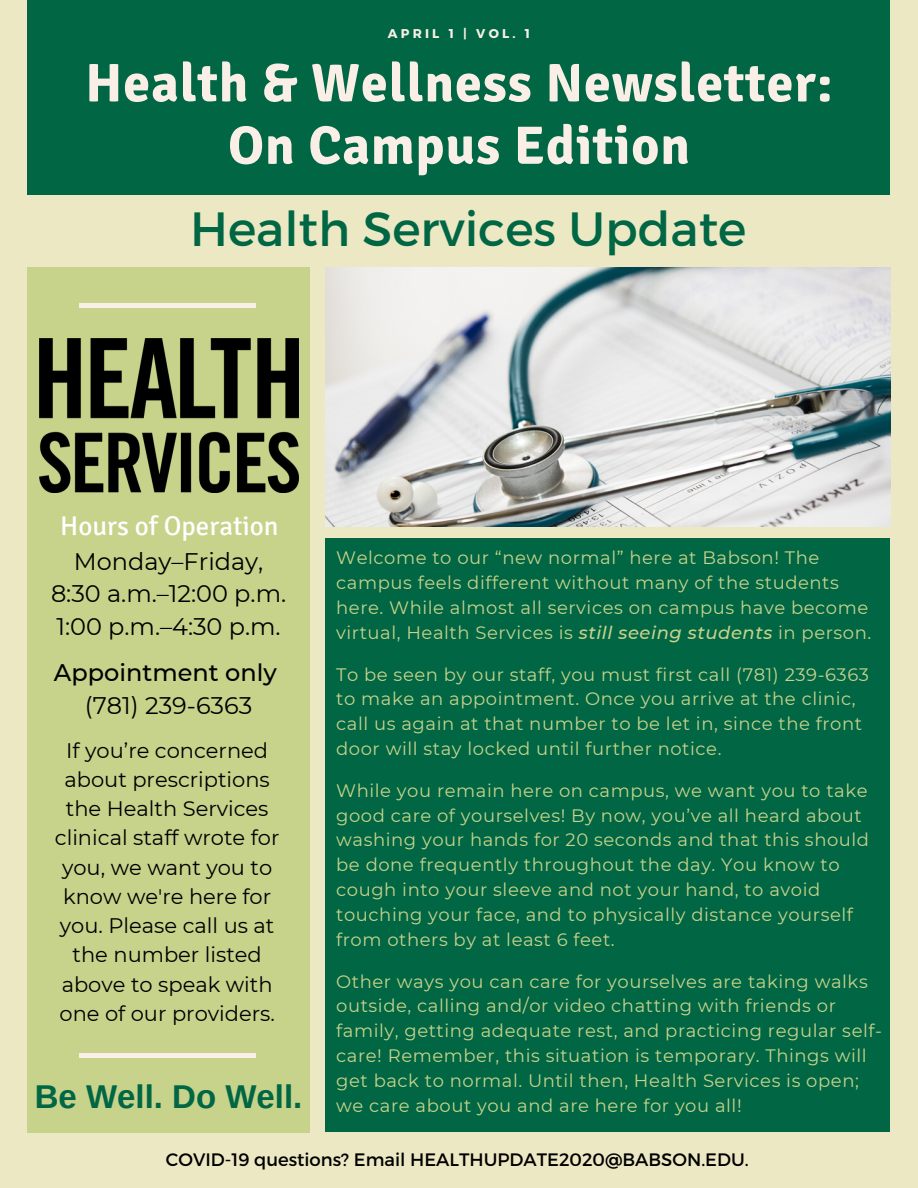
<style>
.page{position:relative;width:918px;height:1188px;background:#ede8c4}
.page>*{position:absolute;margin:0;border:0;box-sizing:border-box;transform-origin:0 0}
.t1{font:700 54px/62.4px "Signika";letter-spacing:.02em;color:#f9efe6;text-align:center}
.t2{font:48px "Montserrat";color:#064}
.t3{font:700 33px "Arimo";color:#064}
.t4{font:27px "Signika";color:#fff}
.t5{font:24px/32.7px "Montserrat";color:#000;text-align:center}
.t6{font:500 24px "Montserrat";color:#000}
.t7{font:21px/29.2px "Montserrat";color:#000;text-align:center}
.t8{font:18px/24.9px "Montserrat";letter-spacing:.03em;color:#c7d28a}
.t9{font:18px "Montserrat";color:#000}
.t10{font:700 12.75px "Montserrat";letter-spacing:.25em;color:#f9efe6}
.s1{font-weight:500;font-style:italic}
</style>
<div class="page">
<div style="left:28px;top:267px;width:282px;height:865px;background:#c7d28a"></div>
<div style="left:28px;top:0;width:862px;height:195px;background:#064"></div>
<div style="left:79px;top:303px;width:177px;height:5px;background:#f9efe6"></div>
<hr style="left:79px;top:1054px;width:177px;height:4px;background:#f9efe6">
<div style="left:325px;top:538px;width:565px;height:594px;background:#064"></div>
<img style="left:40px;top:338px;width:259px;height:154px">
<img style="left:325px;top:267px;width:565px;height:260px">
<p class="t10" style="left:388px;top:25px;width:144px">APRIL 1 | VOL. 1</p>
<h1 class="t1" style="left:85px;top:52px;width:749px">Health &amp; Wellness Newsletter:<br>On Campus Edition</h1>
<h2 class="t2" style="left:190px;top:198px;width:558px">Health Services Update</h2>
<h3 class="t4" style="left:60px;top:510px;width:220px">Hours of Operation</h3>
<h3 class="t5" style="left:51px;top:545px;width:237px">Monday–Friday,<br>8:30 a.m.–12:00 p.m.<br>1:00 p.m.–4:30 p.m.</h3>
<h3 class="t6" style="left:54px;top:658px;width:224px">Appointment only</h3>
<h3 class="t5" style="left:85px;top:689px;width:169px">(781) 239-6363</h3>
<p class="t7" style="left:55px;top:736px;width:226px">If you’re concerned about prescriptions the Health Services clinical staff wrote for you, we want you to know we're here for you. Please call us at the number listed above to speak with one of our providers.</p>
<h3 class="t3" style="left:35px;top:1078px;width:269px">Be Well. Do Well.</h3>
<p class="t8" style="left:336px;top:546px;width:537px">Welcome to our “new normal” here at Babson! The campus feels different without many of the students here. While almost all services on campus have become virtual, Health Services is <span class="s1">still seeing students</span> in person.</p>
<p class="t8" style="left:336px;top:662px;width:534px">To be seen by our staff, you must first call (781) 239-6363 to make an appointment. Once you arrive at the clinic, call us again at that number to be let in, since the front door will stay locked until further notice.</p>
<p class="t8" style="left:336px;top:778px;width:534px">While you remain here on campus, we want you to take good care of yourselves! By now, you’ve all heard about washing your hands for 20 seconds and that this should be done frequently throughout the day. You know to cough into your sleeve and not your hand, to avoid touching your face, and to physically distance yourself from others by at least 6 feet.</p>
<p class="t8" style="left:336px;top:969px;width:547px">Other ways you can care for yourselves are taking walks outside, calling and/or video chatting with friends or family, getting adequate rest, and practicing regular self&shy;care! Remember, this situation is temporary. Things will get back to normal. Until then, Health Services is open; we care about you and are here for you all!</p>
<p class="t9" style="left:166px;top:1148px;width:584px">COVID-19 questions? Email HEALTHUPDATE2020@BABSON.EDU.</p>
</div>
